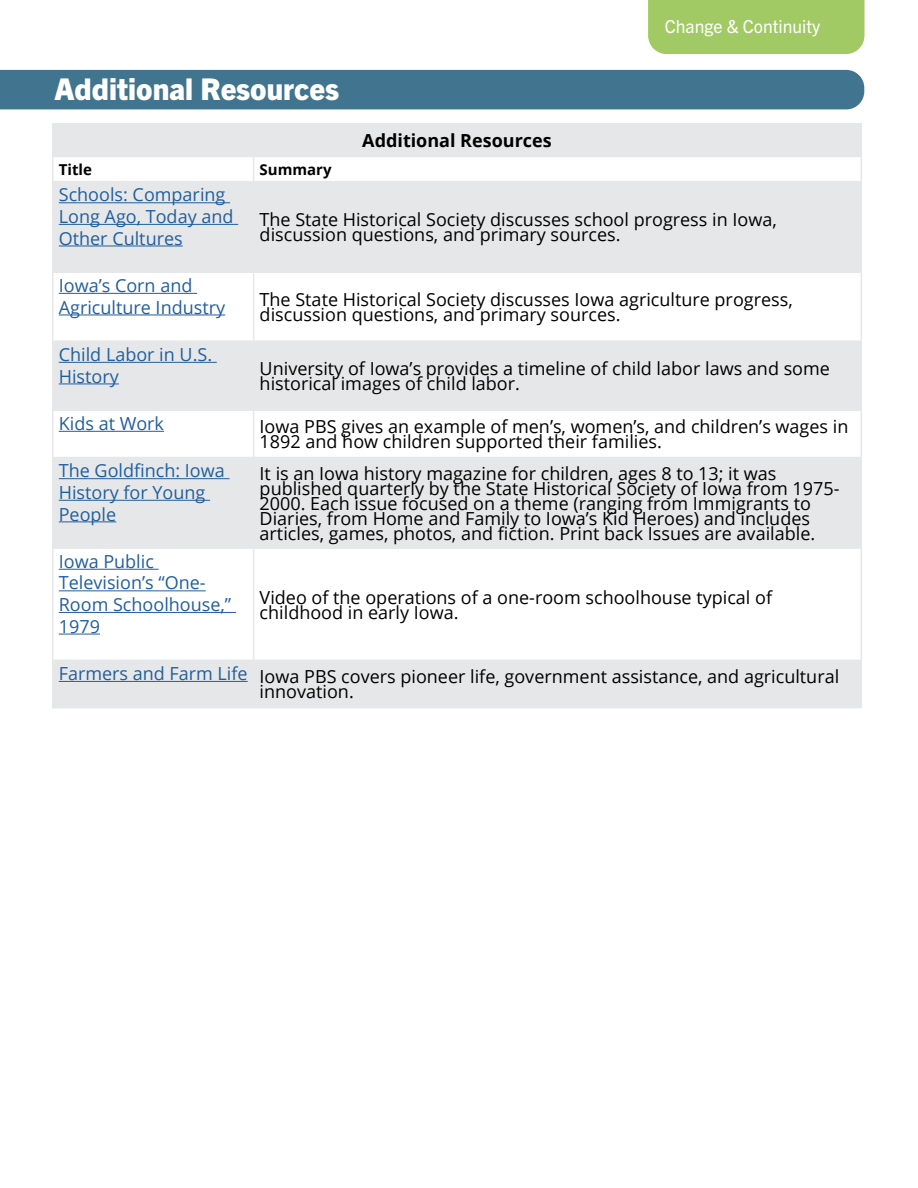
<style>
.page{position:relative;width:918px;height:1188px;background:#fff}
.page>*{position:absolute;margin:0;border:0;box-sizing:border-box;transform-origin:0 0}
.t1{font:800 30px "Trade Gothic Next LT Pro";color:#fff}
.t2{font:18px/15px "Open Sans";color:#000}
.t3{font:18px/21.6px "Open Sans";color:#215e9e}
.t4{font:18px "Trade Gothic Next LT Pro";color:#fff}
.t5{font:700 18px "Open Sans";color:#000}
.t6{font:700 15px "Open Sans";color:#000}
</style>
<div class="page">
<svg style="left:54px;top:125px;width:807px;height:582px;fill:#e6e7e8"></svg>
<hr style="left:52px;top:123px;width:202px;height:2px;background:#e6e7e8">
<hr style="left:52px;top:125px;width:2px;height:31px;background:#e6e7e8">
<hr style="left:254px;top:123px;width:608px;height:2px;background:#e6e7e8">
<hr style="left:861px;top:125px;width:1px;height:31px;background:#e6e7e8">
<hr style="left:52px;top:156px;width:202px;height:1px;background:#e6e7e8">
<hr style="left:52px;top:157px;width:2px;height:24px;background:#e6e7e8">
<hr style="left:254px;top:156px;width:608px;height:1px;background:#e6e7e8">
<svg style="left:253px;top:157px;width:1px;height:24px"></svg>
<svg style="left:861px;top:157px;width:1px;height:24px"></svg>
<hr style="left:52px;top:181px;width:202px;height:1px;background:#e6e7e8">
<hr style="left:52px;top:182px;width:2px;height:89px;background:#e6e7e8">
<hr style="left:254px;top:181px;width:608px;height:1px;background:#e6e7e8">
<hr style="left:253px;top:182px;width:1px;height:89px;background:#e6e7e8">
<hr style="left:861px;top:182px;width:1px;height:89px;background:#e6e7e8">
<hr style="left:52px;top:271px;width:202px;height:2px;background:#e6e7e8">
<hr style="left:52px;top:273px;width:2px;height:67px;background:#e6e7e8">
<hr style="left:254px;top:271px;width:608px;height:2px;background:#e6e7e8">
<hr style="left:253px;top:273px;width:1px;height:67px;background:#e6e7e8">
<hr style="left:861px;top:273px;width:1px;height:67px;background:#e6e7e8">
<hr style="left:52px;top:340px;width:202px;height:2px;background:#e6e7e8">
<hr style="left:52px;top:342px;width:2px;height:67px;background:#e6e7e8">
<hr style="left:254px;top:340px;width:608px;height:2px;background:#e6e7e8">
<hr style="left:253px;top:342px;width:1px;height:67px;background:#e6e7e8">
<hr style="left:861px;top:342px;width:1px;height:67px;background:#e6e7e8">
<hr style="left:52px;top:409px;width:202px;height:2px;background:#e6e7e8">
<hr style="left:52px;top:411px;width:2px;height:46px;background:#e6e7e8">
<hr style="left:254px;top:409px;width:608px;height:2px;background:#e6e7e8">
<hr style="left:253px;top:411px;width:1px;height:46px;background:#e6e7e8">
<hr style="left:861px;top:411px;width:1px;height:46px;background:#e6e7e8">
<hr style="left:52px;top:457px;width:202px;height:1px;background:#e6e7e8">
<hr style="left:52px;top:458px;width:2px;height:89px;background:#e6e7e8">
<hr style="left:254px;top:457px;width:608px;height:1px;background:#e6e7e8">
<hr style="left:253px;top:458px;width:1px;height:89px;background:#e6e7e8">
<hr style="left:861px;top:458px;width:1px;height:89px;background:#e6e7e8">
<hr style="left:52px;top:547px;width:202px;height:2px;background:#e6e7e8">
<hr style="left:52px;top:549px;width:2px;height:111px;background:#e6e7e8">
<hr style="left:254px;top:547px;width:608px;height:2px;background:#e6e7e8">
<hr style="left:253px;top:549px;width:1px;height:111px;background:#e6e7e8">
<hr style="left:861px;top:549px;width:1px;height:111px;background:#e6e7e8">
<hr style="left:52px;top:660px;width:202px;height:1px;background:#e6e7e8">
<hr style="left:52px;top:661px;width:2px;height:46px;background:#e6e7e8">
<hr style="left:254px;top:660px;width:608px;height:1px;background:#e6e7e8">
<hr style="left:253px;top:661px;width:1px;height:46px;background:#e6e7e8">
<hr style="left:861px;top:661px;width:1px;height:46px;background:#e6e7e8">
<hr style="left:52px;top:707px;width:202px;height:1px;background:#e6e7e8">
<hr style="left:254px;top:707px;width:608px;height:1px;background:#e6e7e8">
<hr style="left:59px;top:202px;width:171px;height:1px;background:#215e9e">
<hr style="left:59px;top:224px;width:179px;height:1px;background:#215e9e">
<hr style="left:59px;top:246px;width:124px;height:1px;background:#215e9e">
<hr style="left:59px;top:293px;width:138px;height:1px;background:#215e9e">
<hr style="left:59px;top:315px;width:166px;height:1px;background:#215e9e">
<hr style="left:59px;top:362px;width:158px;height:1px;background:#215e9e">
<hr style="left:59px;top:383px;width:60px;height:1px;background:#215e9e">
<hr style="left:59px;top:431px;width:105px;height:1px;background:#215e9e">
<hr style="left:59px;top:478px;width:171px;height:1px;background:#215e9e">
<hr style="left:59px;top:500px;width:151px;height:1px;background:#215e9e">
<hr style="left:59px;top:521px;width:57px;height:1px;background:#215e9e">
<hr style="left:59px;top:569px;width:100px;height:1px;background:#215e9e">
<hr style="left:59px;top:590px;width:147px;height:1px;background:#215e9e">
<hr style="left:59px;top:612px;width:177px;height:1px;background:#215e9e">
<hr style="left:59px;top:634px;width:41px;height:1px;background:#215e9e">
<hr style="left:59px;top:681px;width:189px;height:1px;background:#215e9e">
<div style="left:648px;top:0;width:216px;height:54px;background:#a1ca64"></div>
<div style="left:0;top:70px;width:864px;height:39px;background:#41748e"></div>
<h1 class="t1" style="left:54px;top:69px;width:286px">Additional Resources</h1>
<p class="t5" style="left:362px;top:128px;width:191px">Additional Resources</p>
<p class="t4" style="left:665px;top:13px;width:157px">Change &amp; Continuity</p>
<p class="t4" style="left:665px;top:14px;width:189px">Rights &amp; Respo sibilities</p>
<p class="t6" style="left:59px;top:159px;width:35px">Title</p>
<p class="t6" style="left:260px;top:159px;width:73px">Summary</p>
<p class="t3" style="left:59px;top:184px;width:176px">Schools: Comparing<br>Long Ago, Today and<br>Other Cultures</p>
<p class="t2" style="left:260px;top:212px;width:519px">The State Historical Society discusses school progress in Iowa, discussion questions, and primary sources.</p>
<p class="t3" style="left:59px;top:274px;width:168px">Iowa’s Corn and<br>Agriculture Industry</p>
<p class="t3" style="left:59px;top:343px;width:152px">Child Labor in U.S.<br>History</p>
<p class="t2" style="left:260px;top:292px;width:535px">The State Historical Society discusses Iowa agriculture progress, discussion questions, and primary sources.</p>
<p class="t2" style="left:260px;top:361px;width:572px">University of Iowa’s provides a timeline of child labor laws and some historical images of child labor.</p>
<p class="t3" style="left:59px;top:412px;width:107px">Kids at Work</p>
<p class="t2" style="left:260px;top:419px;width:590px">Iowa PBS gives an example of men’s, women’s, and children’s wages in<br>1892 and how children supported their families.</p>
<p class="t3" style="left:59px;top:460px;width:168px">The Goldfinch: Iowa<br>History for Young<br>People</p>
<p class="t2" style="left:260px;top:465px;width:581px">It is an Iowa history magazine for children, ages 8 to 13; it was published quarterly by the State Historical Society of Iowa from 1975- 2000. Each issue focused on a theme (ranging from Immigrants to Diaries, from Home and Family to Iowa’s Kid Heroes) and includes articles, games, photos, and fiction. Print back Issues are available.</p>
<p class="t3" style="left:59px;top:550px;width:174px">Iowa Public<br>Television’s “One-<br>Room Schoolhouse,”<br>1979</p>
<p class="t2" style="left:260px;top:589px;width:514px">Video of the operations of a one-room schoolhouse typical of childhood in early Iowa.</p>
<p class="t2" style="left:260px;top:669px;width:581px;text-indent:-201px"><sup>Farmers</sup> <sup>and</sup> <sup>Farm</sup> <sup>Life</sup> Iowa PBS covers pioneer life, government assistance, and agricultural innovation.</p>
</div>
